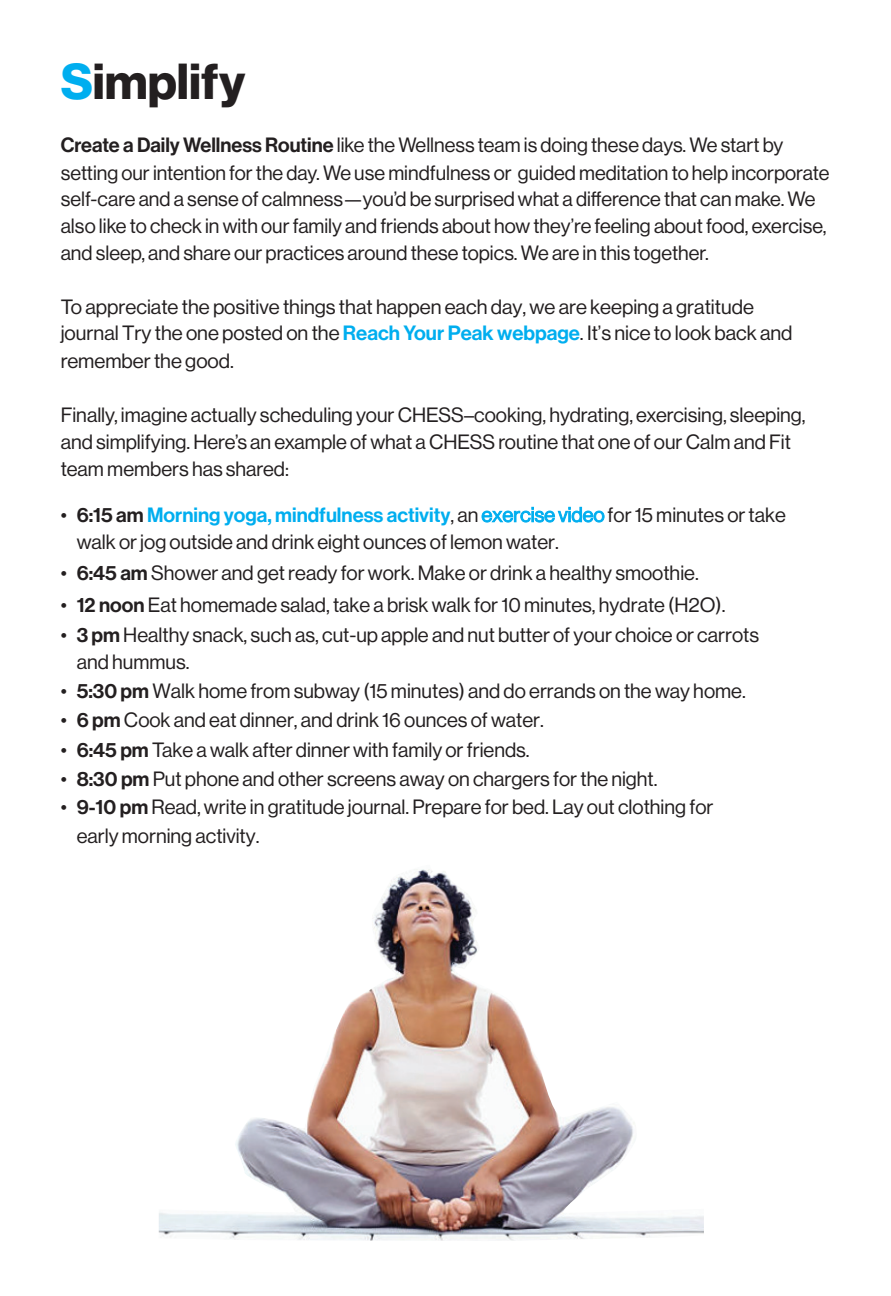
<style>
.page{position:relative;width:891px;height:1296px;background:#fff}
.page>*{position:absolute;margin:0;border:0;box-sizing:border-box;transform-origin:0 0}
.t1{font:49.5px "N Haas Grotesk DS Std 75 Bd";color:#231f20}
.t2{font:20.25px/27px "N Haas Grotesk DS Std 55 Rg";color:#231f20}
.t3{font:20.25px "N Haas Grotesk DS Std 65 Md";color:#00aeef}
.s1{color:#00aeef}
.s2{font-family:"N Haas Grotesk DS Std 65 Md"}
.s3{font-family:"N Haas Grotesk DS Std 65 Md";color:#00aeef}
.s4{font-family:"N Haas Grotesk DS Std 55 Rg";color:#231f20}
.s5{color:#231f20}
.s6{font-family:"N Haas Grotesk DS Std 55 Rg"}
</style>
<div class="page">
<img style="left:159px;top:869px;width:545px;height:372px">
<h1 class="t1" style="left:61px;top:53px;width:186px"><span class="s1">S</span>implify</h1>
<p class="t2" style="left:61px;top:132px;width:770px"><span class="s2">Create a Daily Wellness Routine</span> like the Wellness team is doing these days. We start by setting our intention for the day. We use mindfulness or guided meditation to help incorporate self-care and a sense of calmness—you’d be surprised what a difference that can make. We also like to check in with our family and friends about how they’re feeling about food, exercise, and sleep, and share our practices around these topics. We are in this together.</p>
<p class="t2" style="left:61px;top:294px;width:733px">To appreciate the positive things that happen each day, we are keeping a gratitude journal Try the one posted on the <span class="s3">Reach Your Peak webpage</span>. It’s nice to look back and remember the good.</p>
<p class="t2" style="left:61px;top:402px;width:746px">Finally, imagine actually scheduling your CHESS–cooking, hydrating, exercising, sleeping, and simplifying. Here’s an example of what a CHESS routine that one of our Calm and Fit team members has shared:</p>
<p class="t3" style="left:61px;top:503px;width:727px"><span class="s4">•</span> <span class="s5">6:15 am</span> Morning yoga, mindfulness activity<span class="s4">, an</span> <span class="s6">exercise video</span> <span class="s4">for 15 minutes or take</span></p>
<p class="t2" style="left:77px;top:528px;width:484px">walk or jog outside and drink eight ounces of lemon water.</p>
<p class="t2" style="left:61px;top:560px;width:639px">• <span class="s2">6:45 am</span> Shower and get ready for work. Make or drink a healthy smoothie.</p>
<p class="t2" style="left:61px;top:591px;width:666px">• <span class="s2">12 noon</span> Eat homemade salad, take a brisk walk for 10 minutes, hydrate (H2O).</p>
<p class="t2" style="left:77px;top:621px;width:684px;text-indent:-16px">• <span class="s2">3 pm</span> Healthy snack, such as, cut-up apple and nut butter of your choice or carrots and hummus.</p>
<p class="t2" style="left:61px;top:678px;width:686px">• <span class="s2">5:30 pm</span> Walk home from subway (15 minutes) and do errands on the way home.</p>
<p class="t2" style="left:61px;top:707px;width:485px">• <span class="s2">6 pm</span> Cook and eat dinner, and drink 16 ounces of water.</p>
<p class="t2" style="left:61px;top:736px;width:470px">• <span class="s2">6:45 pm</span> Take a walk after dinner with family or friends.</p>
<p class="t2" style="left:61px;top:765px;width:598px">• <span class="s2">8:30 pm</span> Put phone and other screens away on chargers for the night.</p>
<p class="t2" style="left:77px;top:792px;width:638px;line-height:29.2px;text-indent:-16px">• <span class="s2">9-10 pm</span> Read, write in gratitude journal. Prepare for bed. Lay out clothing for early morning activity.</p>
</div>
